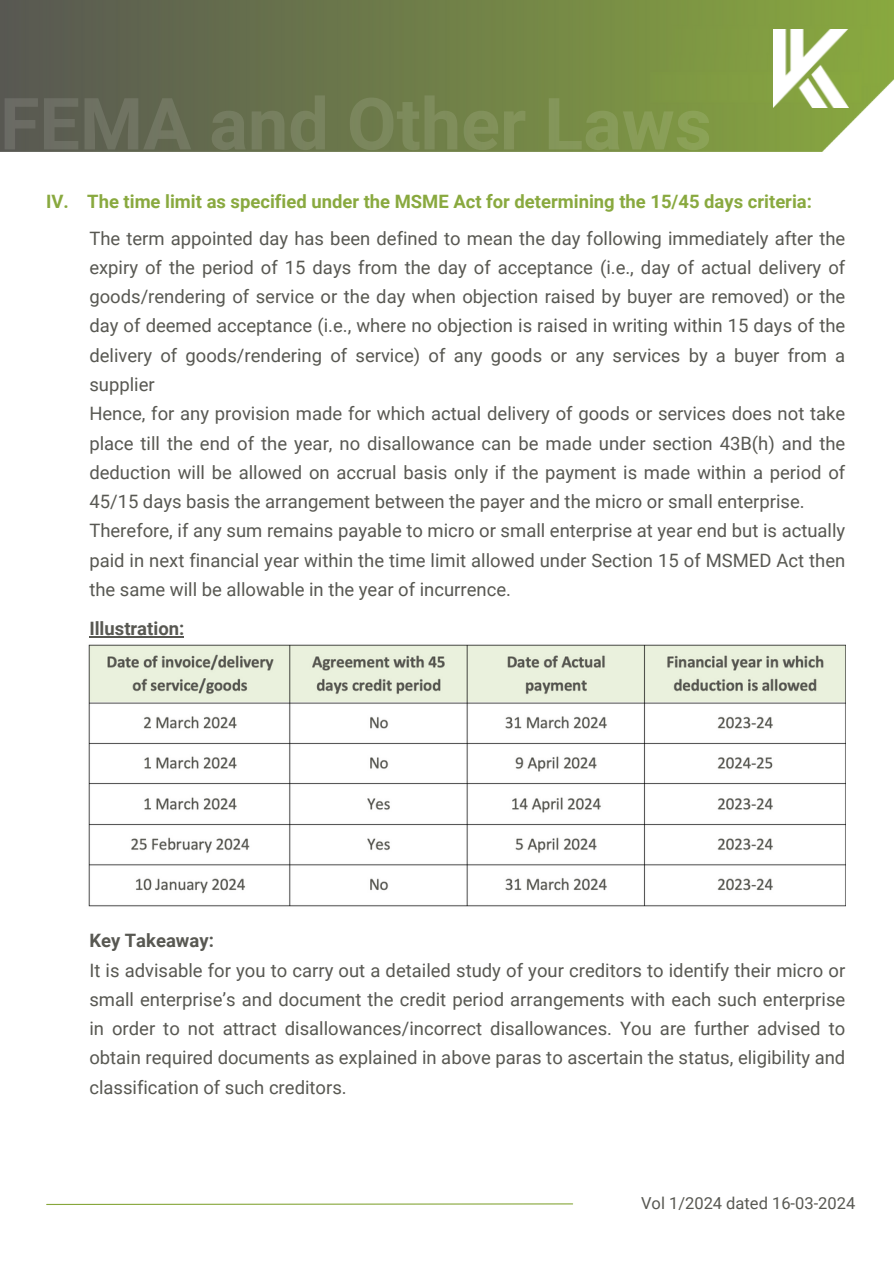
<style>
.page{position:relative;width:894px;height:1264px;background:#fff}
.page>*{position:absolute;margin:0;border:0;box-sizing:border-box;transform-origin:0 0}
.t1{font:18.45px/29.2px "Roboto";color:#585852}
.t2{font:700 18.45px "Roboto";color:#89a93f}
.t3{font:700 18.45px "Roboto";color:#585852}
.t4{font:16.5px "Roboto";color:#585852}
</style>
<div class="page">
<img style="left:0;top:0;width:893px;height:152px">
<img style="left:773px;top:30px;width:75px;height:77px">
<svg style="left:46px;top:1203px;width:527px;height:2px"></svg>
<img style="left:88px;top:644px;width:756px;height:263px">
<hr style="left:89px;top:636px;width:95px;height:1px;background:#585852">
<p class="t2" style="left:46px;top:191px;width:767px">IV. The time limit as specified under the MSME Act for determining the 15/45 days criteria:</p>
<p class="t1" style="left:89px;top:224px;width:757px">The term appointed day has been defined to mean the day following immediately after the expiry of the period of 15 days from the day of acceptance (i.e., day of actual delivery of goods/rendering of service or the day when objection raised by buyer are removed) or the day of deemed acceptance (i.e., where no objection is raised in writing within 15 days of the delivery of goods/rendering of service) of any goods or any services by a buyer from a supplier<br>Hence, for any provision made for which actual delivery of goods or services does not take place till the end of the year, no disallowance can be made under section 43B(h) and the deduction will be allowed on accrual basis only if the payment is made within a period of 45/15 days basis the arrangement between the payer and the micro or small enterprise.<br>Therefore, if any sum remains payable to micro or small enterprise at year end but is actually paid in next financial year within the time limit allowed under Section 15 of MSMED Act then the same will be allowable in the year of incurrence.</p>
<p class="t3" style="left:89px;top:618px;width:96px">Illustration:</p>
<p class="t3" style="left:89px;top:930px;width:126px">Key Takeaway:</p>
<p class="t1" style="left:89px;top:955px;width:757px;text-align:justify">It is advisable for you to carry out a detailed study of your creditors to identify their micro or small enterprise’s and document the credit period arrangements with each such enterprise in order to not attract disallowances/incorrect disallowances. You are further advised to obtain required documents as explained in above paras to ascertain the status, eligibility and classification of such creditors.</p>
<p class="t4" style="left:641px;top:1193px;width:216px">Vol 1/2024 dated 16-03-2024</p>
</div>
